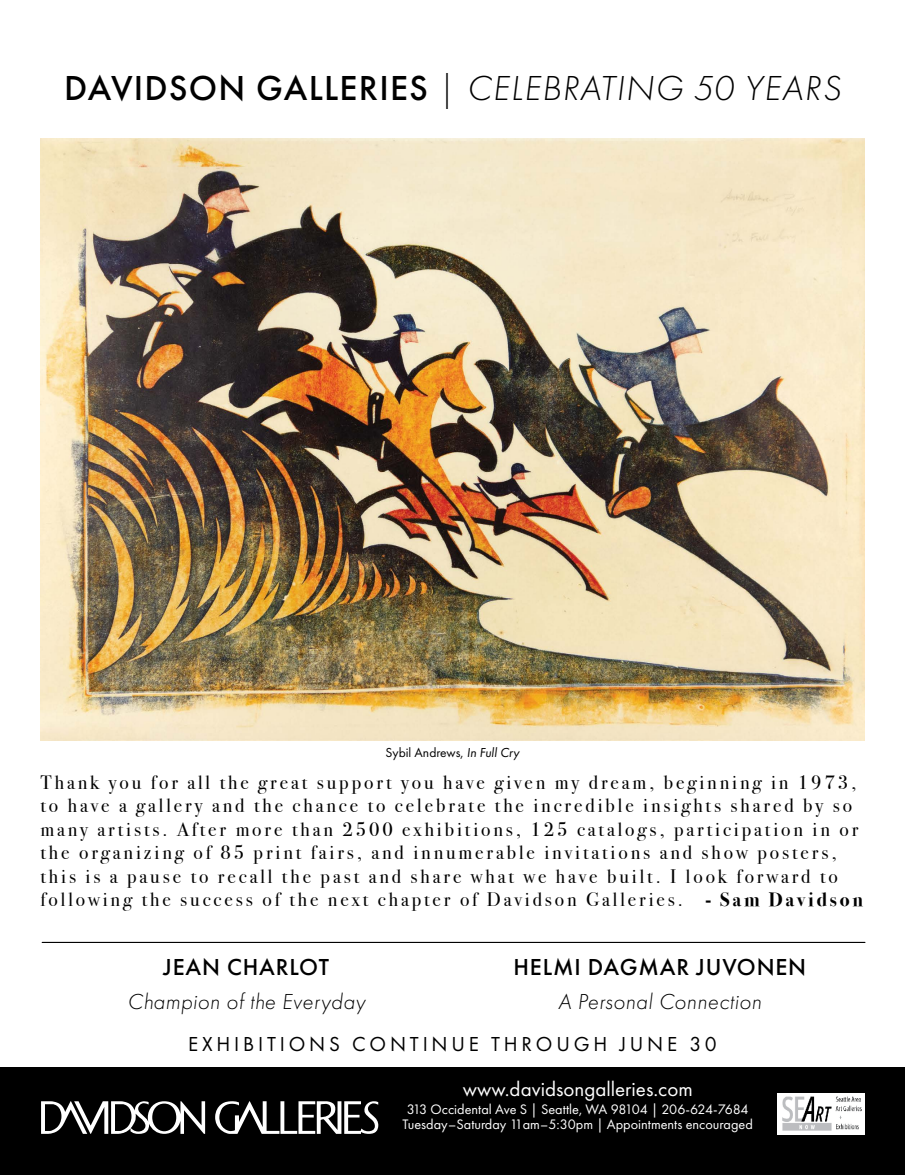
<style>
.page{position:relative;width:905px;height:1175px;background:#fff}
.page>*{position:absolute;margin:0;border:0;box-sizing:border-box;transform-origin:0 0}
.t1{font:italic 300 36px "Futura PT";letter-spacing:.035em;color:#000}
.t2{font:500 24px "Futura PT";letter-spacing:.035em;color:#000}
.t3{font:italic 300 22.5px "Futura PT";letter-spacing:.025em;color:#000}
.t4{font:21px "Futura PT";letter-spacing:.18em;color:#000}
.t5{font:21px "Futura PT";color:#fff}
.t6{font:19.5px/23.4px "Bodoni Svty Two ITCTT";letter-spacing:.15em;color:#000}
.t7{font:14.25px/15.8px "Futura PT";color:#fff}
.t8{font:13.5px "Futura PT";color:#000}
.s1{font-weight:500;font-style:normal}
.s2{font-style:italic}
.s3{font-weight:700}
</style>
<div class="page">
<div style="left:0;top:1067px;width:904px;height:107px;background:#000"></div>
<img style="left:777px;top:1093px;width:87px;height:41px">
<svg style="left:41px;top:1101px;width:164px;height:32px"></svg>
<svg style="left:215px;top:1101px;width:163px;height:32px"></svg>
<hr style="left:42px;top:941px;width:823px;height:2px;background:#000">
<img style="left:40px;top:139px;width:824px;height:601px">
<h1 class="t1" style="left:64px;top:68px;width:778px"><span class="s1">DAVIDSON GALLERIES</span> | CELEBRATING 50 YEARS</h1>
<p class="t8" style="left:385px;top:745px;width:135px">Sybil Andrews, <span class="s2">In Full Cry</span></p>
<p class="t6" style="left:40px;top:768px;width:824px">Thank you for all the great support you have given my dream, beginning in 1973, to have a gallery and the chance to celebrate the incredible insights shared by so many artists. After more than 2500 exhibitions, 125 catalogs, participation in or the organizing of 85 print fairs, and innumerable invitations and show posters, this is a pause to recall the past and share what we have built. I look forward to following the success of the next chapter of Davidson Galleries. <span class="s3">- Sam Davidson</span></p>
<p class="t2" style="left:163px;top:952px;width:167px">JEAN CHARLOT</p>
<p class="t3" style="left:127px;top:988px;width:239px">Champion of the Everyday</p>
<p class="t2" style="left:513px;top:952px;width:294px">HELMI DAGMAR JUVONEN</p>
<p class="t3" style="left:558px;top:988px;width:205px">A Personal Connection</p>
<p class="t4" style="left:188px;top:1032px;width:530px">EXHIBITIONS CONTINUE THROUGH JUNE 30</p>
<p class="t5" style="left:463px;top:1076px;width:231px">www.davidsongalleries.com</p>
<p class="t7" style="left:402px;top:1101px;width:352px">313 Occidental Ave S | Seattle, WA 98104 | 206-624-7684<br>Tuesday–Saturday 11am–5:30pm | Appointments encouraged</p>
</div>
